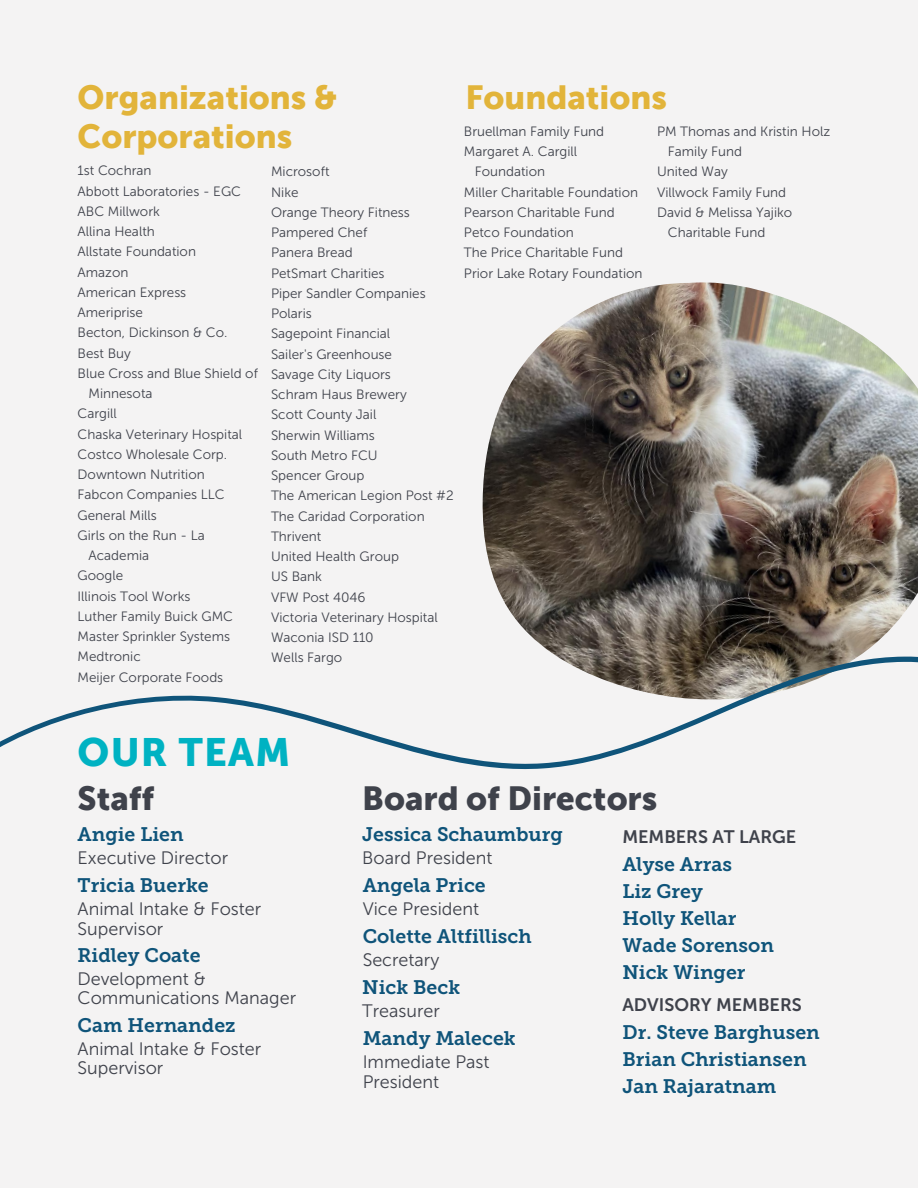
<style>
.page{position:relative;width:918px;height:1188px;background:#f4f3f3}
.page>*{position:absolute;margin:0;border:0;box-sizing:border-box;transform-origin:0 0}
.t1{font:39px "Museo Sans 900";letter-spacing:.03em;color:#00b2c2}
.t2{font:33px/39.3px "Museo Sans 900";color:#e2b43a}
.t3{font:33px "Museo Sans 900";color:#3f424b}
.t4{font:19.5px/27px "Museo Slab 700";color:#0f547a}
.t5{font:18px/19.2px "Museo Sans 300";color:#3f424b}
.t6{font:18px "Museo Sans 700";color:#3f424b}
.t7{font:13.5px "Museo Sans 300";color:#3f424b}
</style>
<div class="page">
<img style="left:520px;top:282px;width:382px;height:87px">
<svg style="left:0;top:369px;width:918px;height:401px"></svg>
<p class="t2" style="left:78px;top:77px;width:261px">Organizations &amp;<br>Corporations</p>
<h2 class="t7" style="left:78px;top:163px;width:75px">1st Cochran</h2>
<p class="t7" style="left:78px;top:183px;width:165px">Abbott Laboratories - EGC</p>
<p class="t7" style="left:78px;top:203px;width:84px">ABC Millwork</p>
<p class="t7" style="left:78px;top:223px;width:79px">Allina Health</p>
<p class="t7" style="left:78px;top:244px;width:120px">Allstate Foundation</p>
<p class="t7" style="left:78px;top:264px;width:52px">Amazon</p>
<p class="t7" style="left:78px;top:284px;width:110px">American Express</p>
<p class="t7" style="left:78px;top:304px;width:67px">Ameriprise</p>
<p class="t7" style="left:78px;top:325px;width:151px">Becton, Dickinson &amp; Co.</p>
<p class="t7" style="left:78px;top:345px;width:55px">Best Buy</p>
<p class="t7" style="left:78px;top:365px;width:182px">Blue Cross and Blue Shield of</p>
<p class="t7" style="left:89px;top:385px;width:66px">Minnesota</p>
<p class="t7" style="left:78px;top:406px;width:41px">Cargill</p>
<p class="t7" style="left:78px;top:426px;width:166px">Chaska Veterinary Hospital</p>
<p class="t7" style="left:78px;top:446px;width:151px">Costco Wholesale Corp.</p>
<p class="t7" style="left:78px;top:466px;width:129px">Downtown Nutrition</p>
<p class="t7" style="left:78px;top:487px;width:148px">Fabcon Companies LLC</p>
<p class="t7" style="left:78px;top:507px;width:81px">General Mills</p>
<p class="t7" style="left:78px;top:527px;width:129px">Girls on the Run - La</p>
<p class="t7" style="left:89px;top:547px;width:62px">Academia</p>
<p class="t7" style="left:78px;top:568px;width:47px">Google</p>
<p class="t7" style="left:78px;top:588px;width:114px">Illinois Tool Works</p>
<p class="t7" style="left:78px;top:608px;width:157px">Luther Family Buick GMC</p>
<p class="t7" style="left:78px;top:628px;width:154px">Master Sprinkler Systems</p>
<p class="t7" style="left:78px;top:649px;width:65px">Medtronic</p>
<p class="t7" style="left:78px;top:669px;width:147px">Meijer Corporate Foods</p>
<p class="t7" style="left:271px;top:164px;width:60px">Microsoft</p>
<p class="t7" style="left:271px;top:184px;width:29px">Nike</p>
<p class="t7" style="left:271px;top:204px;width:140px">Orange Theory Fitness</p>
<p class="t7" style="left:271px;top:225px;width:98px">Pampered Chef</p>
<p class="t7" style="left:271px;top:245px;width:83px">Panera Bread</p>
<p class="t7" style="left:271px;top:265px;width:115px">PetSmart Charities</p>
<p class="t7" style="left:271px;top:285px;width:156px">Piper Sandler Companies</p>
<p class="t7" style="left:271px;top:306px;width:42px">Polaris</p>
<p class="t7" style="left:271px;top:326px;width:121px">Sagepoint Financial</p>
<p class="t7" style="left:271px;top:346px;width:123px">Sailer's Greenhouse</p>
<p class="t7" style="left:271px;top:366px;width:121px">Savage City Liquors</p>
<p class="t7" style="left:271px;top:387px;width:137px">Schram Haus Brewery</p>
<p class="t7" style="left:271px;top:407px;width:107px">Scott County Jail</p>
<p class="t7" style="left:271px;top:427px;width:105px">Sherwin Williams</p>
<p class="t7" style="left:271px;top:447px;width:108px">South Metro FCU</p>
<p class="t7" style="left:271px;top:468px;width:95px">Spencer Group</p>
<p class="t7" style="left:271px;top:488px;width:184px">The American Legion Post #2</p>
<p class="t7" style="left:271px;top:508px;width:155px">The Caridad Corporation</p>
<p class="t7" style="left:271px;top:528px;width:52px">Thrivent</p>
<p class="t7" style="left:271px;top:549px;width:129px">United Health Group</p>
<p class="t7" style="left:271px;top:569px;width:52px">US Bank</p>
<p class="t7" style="left:271px;top:589px;width:96px">VFW Post 4046</p>
<p class="t7" style="left:271px;top:609px;width:168px">Victoria Veterinary Hospital</p>
<p class="t7" style="left:271px;top:630px;width:104px">Waconia ISD 110</p>
<p class="t7" style="left:271px;top:650px;width:73px">Wells Fargo</p>
<p class="t2" style="left:466px;top:77px;width:203px">Foundations</p>
<p class="t7" style="left:464px;top:123px;width:142px">Bruellman Family Fund</p>
<p class="t7" style="left:464px;top:143px;width:115px">Margaret A. Cargill</p>
<p class="t7" style="left:475px;top:164px;width:72px">Foundation</p>
<p class="t7" style="left:464px;top:184px;width:176px">Miller Charitable Foundation</p>
<p class="t7" style="left:464px;top:204px;width:152px">Pearson Charitable Fund</p>
<p class="t7" style="left:464px;top:224px;width:111px">Petco Foundation</p>
<p class="t7" style="left:464px;top:245px;width:161px">The Price Charitable Fund</p>
<p class="t7" style="left:464px;top:265px;width:180px">Prior Lake Rotary Foundation</p>
<p class="t7" style="left:657px;top:123px;width:175px">PM Thomas and Kristin Holz</p>
<p class="t7" style="left:668px;top:143px;width:75px">Family Fund</p>
<p class="t7" style="left:657px;top:164px;width:72px">United Way</p>
<p class="t7" style="left:657px;top:184px;width:131px">Villwock Family Fund</p>
<p class="t7" style="left:657px;top:204px;width:137px">David &amp; Melissa Yajiko</p>
<p class="t7" style="left:668px;top:224px;width:99px">Charitable Fund</p>
<p class="t1" style="left:78px;top:730px;width:214px">OUR TEAM</p>
<h1 class="t3" style="left:78px;top:780px;width:78px">Staff</h1>
<h2 class="t4" style="left:78px;top:822px;width:108px">Angie Lien</h2>
<h2 class="t5" style="left:78px;top:848px;width:152px">Executive Director</h2>
<h4 class="t4" style="left:78px;top:873px;width:133px">Tricia Buerke</h4>
<h4 class="t5" style="left:78px;top:900px;width:185px">Animal Intake &amp; Foster<br>Supervisor</h4>
<h3 class="t4" style="left:78px;top:943px;width:124px">Ridley Coate</h3>
<h4 class="t5" style="left:78px;top:970px;width:220px">Development &amp;<br>Communications Manager</h4>
<h4 class="t4" style="left:78px;top:1013px;width:160px">Cam Hernandez</h4>
<h4 class="t5" style="left:78px;top:1039px;width:185px">Animal Intake &amp; Foster<br>Supervisor</h4>
<h4 class="t3" style="left:362px;top:780px;width:297px">Board of Directors</h4>
<h4 class="t4" style="left:362px;top:822px;width:202px">Jessica Schaumburg</h4>
<h4 class="t5" style="left:362px;top:848px;width:132px">Board President</h4>
<h4 class="t4" style="left:363px;top:873px;width:125px">Angela Price</h4>
<h4 class="t5" style="left:363px;top:899px;width:118px">Vice President</h4>
<h4 class="t4" style="left:363px;top:924px;width:170px">Colette Altfillisch</h4>
<h4 class="t5" style="left:363px;top:950px;width:78px">Secretary</h4>
<h4 class="t4" style="left:362px;top:975px;width:99px">Nick Beck</h4>
<h4 class="t5" style="left:362px;top:1001px;width:79px">Treasurer</h4>
<h3 class="t4" style="left:363px;top:1026px;width:155px">Mandy Malecek</h3>
<h4 class="t5" style="left:363px;top:1053px;width:128px">Immediate Past<br>President</h4>
<h4 class="t6" style="left:622px;top:826px;width:175px">MEMBERS AT LARGE</h4>
<h4 class="t4" style="left:622px;top:852px;width:153px">Alyse Arras<br>Liz Grey<br>Holly Kellar<br>Wade Sorenson<br>Nick Winger</h4>
<h4 class="t6" style="left:622px;top:994px;width:181px">ADVISORY MEMBERS</h4>
<h4 class="t4" style="left:622px;top:1020px;width:199px">Dr. Steve Barghusen<br>Brian Christiansen<br>Jan Rajaratnam</h4>
</div>
